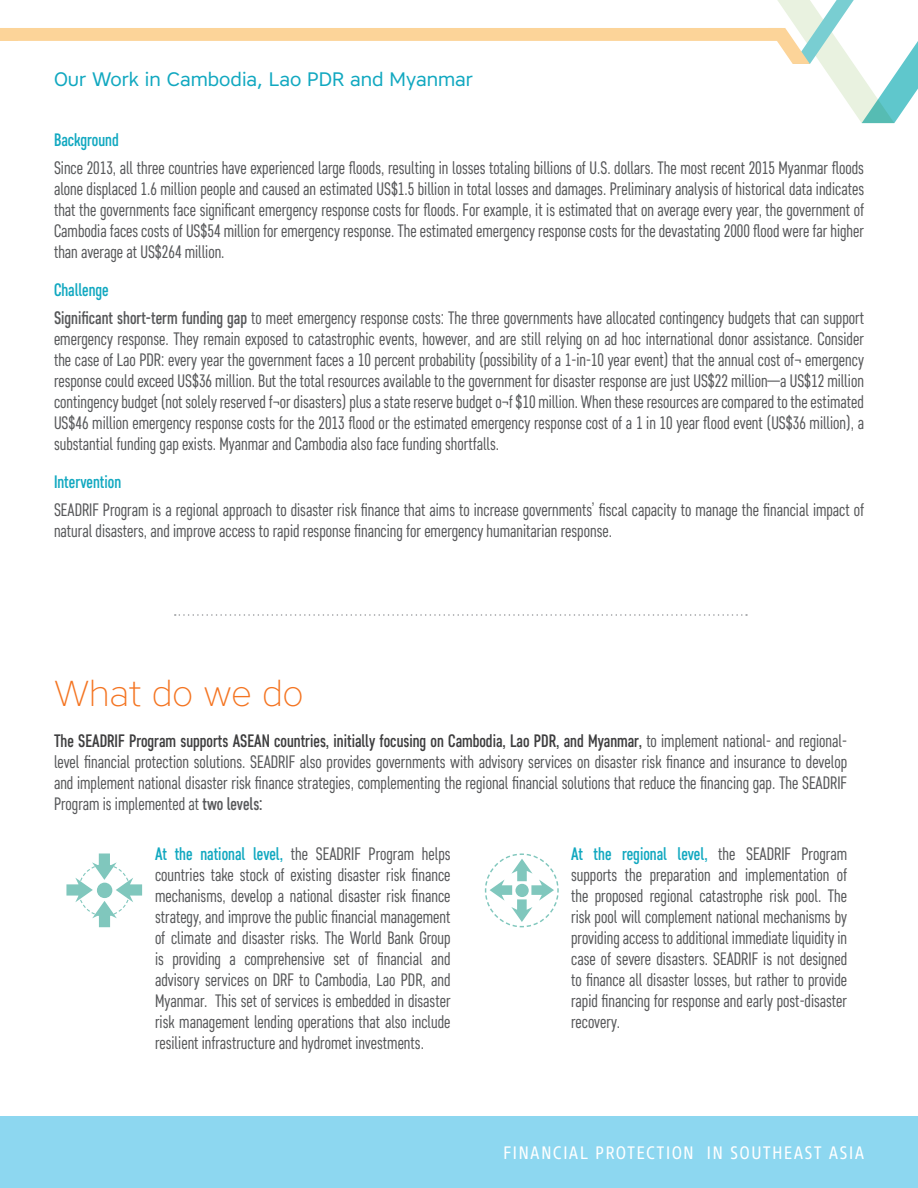
<style>
.page{position:relative;width:918px;height:1188px;background:#fff}
.page>*{position:absolute;margin:0;border:0;box-sizing:border-box;transform-origin:0 0}
.TITULO{font:200 36px "Core Sans A25";color:#f47421}
.TITULO_2{font:19.5px "Core Sans A45";color:#11a8c0}
.TEXTO_CUERPO{font:18px/21px "Core Sans D37 Cn";color:#57585a;text-align:justify}
.t1{font:18px "Core Sans NR47 Cn";letter-spacing:.1em;color:#fff}
.TITULO_2-2{font:500 18px "Core Sans D47 Cn";color:#11a8c0}
.s1{font-family:"Core Sans D47 Cn";font-weight:500}
.s2{font-family:"Core Sans D47 Cn";font-weight:500;color:#3e3e3f}
.s3{font-family:"Core Sans D47 Cn";font-weight:500;color:#11a8c0}
</style>
<div class="page">
<svg style="left:0;top:0;width:918px;height:123px"></svg>
<div style="left:0;top:1116px;width:918px;height:72px;background:#8dd7f0"></div>
<svg style="left:175px;top:614px;width:572px;height:2px"></svg>
<svg style="left:484px;top:853px;width:75px;height:75px"></svg>
<svg style="left:66px;top:854px;width:76px;height:73px"></svg>
<p class="TITULO_2" style="left:54px;top:67px;width:421px">Our Work in Cambodia, Lao PDR and Myanmar</p>
<p class="TITULO_2-2" style="left:54px;top:129px;width:66px">Background</p>
<p class="TEXTO_CUERPO" style="left:54px;top:157px;width:812px">Since 2013, all three countries have experienced large floods, resulting in losses totaling billions of U.S. dollars. The most recent 2015 Myanmar floods alone displaced 1.6 million people and caused an estimated US$1.5 billion in total losses and damages. Preliminary analysis of historical data indicates that the governments face significant emergency response costs for floods. For example, it is estimated that on average every year, the government of Cambodia faces costs of US$54 million for emergency response. The estimated emergency response costs for the devastating 2000 flood were far higher than average at US$264 million.</p>
<p class="TITULO_2-2" style="left:54px;top:279px;width:56px">Challenge</p>
<p class="TEXTO_CUERPO" style="left:54px;top:307px;width:812px"><span class="s1">Significant short-term funding gap</span> to meet emergency response costs: The three governments have allocated contingency budgets that can support emergency response. They remain exposed to catastrophic events, however, and are still relying on ad hoc international donor assistance. Consider the case of Lao PDR: every year the government faces a 10 percent probability (possibility of a 1-in-10 year event) that the annual cost of¬ emergency response could exceed US$36 million. But the total resources available to the government for disaster response are just US$22 million—a US$12 million contingency budget (not solely reserved f¬or disasters) plus a state reserve budget o¬f $10 million. When these resources are compared to the estimated US$46 million emergency response costs for the 2013 flood or the estimated emergency response cost of a 1 in 10 year flood event (US$36 million), a substantial funding gap exists. Myanmar and Cambodia also face funding shortfalls.</p>
<p class="TITULO_2-2" style="left:54px;top:471px;width:69px">Intervention</p>
<p class="TEXTO_CUERPO" style="left:54px;top:499px;width:812px">SEADRIF Program is a regional approach to disaster risk finance that aims to increase governments’ fiscal capacity to manage the financial impact of natural disasters, and improve access to rapid response financing for emergency humanitarian response.</p>
<p class="TITULO" style="left:54px;top:670px;width:251px">What do we do</p>
<p class="TEXTO_CUERPO" style="left:54px;top:730px;width:795px"><span class="s2">The SEADRIF Program supports ASEAN countries, initially focusing on Cambodia, Lao PDR, and Myanmar,</span> to implement national- and regional&shy;level financial protection solutions. SEADRIF also provides governments with advisory services on disaster risk finance and insurance to develop and implement national disaster risk finance strategies, complementing the regional financial solutions that reduce the financing gap. The SEADRIF Program is implemented at <span class="s1">two levels:</span></p>
<p class="TEXTO_CUERPO" style="left:155px;top:843px;width:297px"><span class="s3">At the national level,</span> the SEADRIF Program helps countries take stock of existing disaster risk finance mechanisms, develop a national disaster risk finance strategy, and improve the public financial management of climate and disaster risks. The World Bank Group is providing a comprehensive set of financial and advisory services on DRF to Cambodia, Lao PDR, and Myanmar. This set of services is embedded in disaster risk management lending operations that also include resilient infrastructure and hydromet investments.</p>
<p class="TEXTO_CUERPO" style="left:571px;top:843px;width:278px"><span class="s3">At the regional level,</span> the SEADRIF Program supports the preparation and implementation of the proposed regional catastrophe risk pool. The risk pool will complement national mechanisms by providing access to additional immediate liquidity in case of severe disasters. SEADRIF is not designed to finance all disaster losses, but rather to provide rapid financing for response and early post-disaster recovery.</p>
<p class="t1" style="left:504px;top:1141px;width:362px">FINANCIAL PROTECTION IN SOUTHEAST ASIA</p>
</div>
